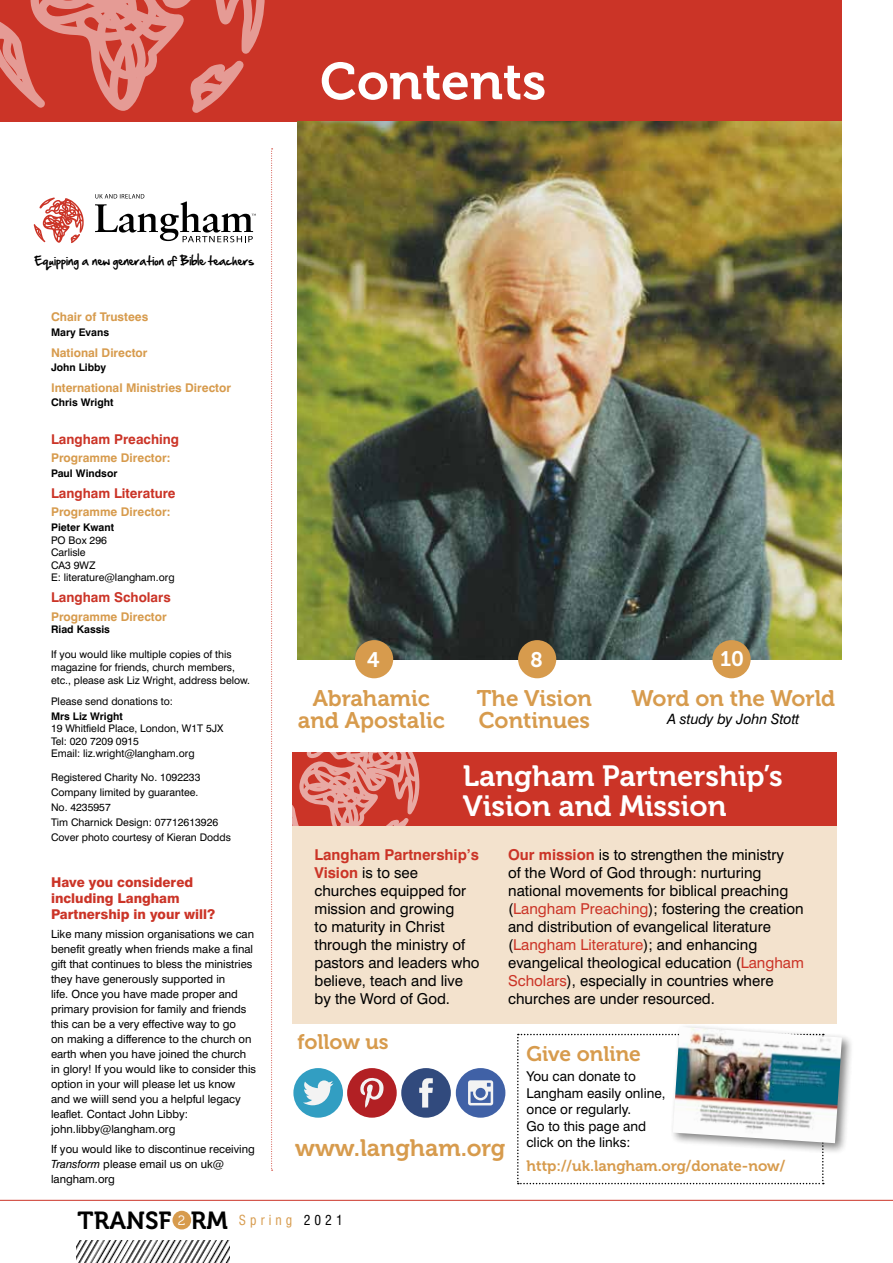
<style>
.page{position:relative;width:893px;height:1263px;background:#fff}
.page>*{position:absolute;margin:0;border:0;box-sizing:border-box;transform-origin:0 0}
.t1{font:51.75px "Museo 700";color:#fff}
.t2{font:29.1px/30px "Museo 700";color:#fff}
.t3{font:24.6px "Museo 700";color:#000}
.t4{font:23.7px "Museo 700";color:#d79b4d}
.t5{font:22.5px/22.5px "Museo 700";color:#d79b4d;text-align:center}
.t6{font:21px "Museo 700";color:#d79b4d}
.t7{font:21px "Museo 700";color:#fff}
.t8{font:15px/18px "Swiss 721 BT";color:#000}
.t9{font:15px "Museo 700";color:#d79b4d}
.t10{font:italic 14.25px "Swiss 721 BT";color:#000}
.t11{font:13.5px/16.5px "Swiss 721 BT";color:#000}
.t12{font:800 13.5px/16.2px "Swiss 721 BT";color:#cb3427}
.t13{font:700 13.5px "Swiss 721 BT";color:#cb3427}
.t14{font:700 12px "Swiss 721 BT";color:#d79b4d}
.t15{font:11.25px/15px "Swiss 721 BT";color:#000}
.t16{font:10.8px "Handof Sean";color:#000}
.t17{font:10.5px/12.6px "Swiss 721 BT";color:#000}
.t18{font:700 10.5px "Swiss 721 BT";color:#000}
.s1{font-style:italic}
.s2{font-weight:700;color:#cb3427}
.s3{color:#cb3427}
.s4{color:#fff}
</style>
<div class="page">
<div style="left:292px;top:752px;width:545px;height:87px;background:#cb3427"></div>
<div style="left:292px;top:827px;width:545px;height:197px;background:#f3e2cd"></div>
<img style="left:76px;top:1240px;width:154px;height:23px">
<div style="left:172px;top:1211px;width:19px;height:18px;background:#d79b4d;border-radius:50%"></div>
<svg style="left:34px;top:197px;width:50px;height:46px"></svg>
<svg style="left:95px;top:194px;width:161px;height:48px"></svg>
<div style="left:0;top:0;width:842px;height:122px;background:#cb3427"></div>
<img style="left:297px;top:122px;width:545px;height:537px">
<svg style="left:0;top:0;width:265px;height:113px"></svg>
<div style="left:401px;top:1068px;width:50px;height:50px;background:#314a7d;border-radius:50%"></div>
<svg style="left:271px;top:149px;width:162px;height:1022px"></svg>
<div style="left:456px;top:1068px;width:49px;height:50px;background:#4061a6;border-radius:50%"></div>
<svg style="left:468px;top:1080px;width:25px;height:25px"></svg>
<hr style="left:0;top:1200px;width:893px;height:1px;background:#cb3427">
<svg style="left:517px;top:1034px;width:307px;height:150px"></svg>
<div style="left:669px;top:1023px;width:185px;height:132px;background:#000;opacity:.5"></div>
<img style="left:673px;top:1027px;width:169px;height:116px">
<div style="left:355px;top:640px;width:38px;height:38px;background:#d79b4d;border-radius:50%"></div>
<div style="left:518px;top:640px;width:38px;height:38px;background:#d79b4d;border-radius:50%"></div>
<div style="left:712px;top:640px;width:39px;height:38px;background:#d79b4d;border-radius:50%"></div>
<h1 class="t1" style="left:320px;top:53px;width:228px">Contents</h1>
<p class="t16" style="left:35px;top:253px;width:221px">Equipping a new generation of Bible teachers</p>
<p class="t14" style="left:51px;top:310px;width:99px">Chair of Trustees</p>
<p class="t18" style="left:51px;top:326px;width:60px">Mary Evans</p>
<p class="t14" style="left:51px;top:345px;width:98px">National Director</p>
<p class="t18" style="left:51px;top:361px;width:57px">John Libby</p>
<p class="t14" style="left:51px;top:380px;width:181px">International Ministries Director</p>
<p class="t18" style="left:51px;top:396px;width:64px">Chris Wright</p>
<p class="t13" style="left:51px;top:431px;width:130px">Langham Preaching</p>
<p class="t14" style="left:51px;top:451px;width:121px">Programme Director:</p>
<p class="t18" style="left:51px;top:467px;width:68px">Paul Windsor</p>
<p class="t13" style="left:51px;top:485px;width:126px">Langham Literature</p>
<p class="t14" style="left:51px;top:505px;width:121px">Programme Director:</p>
<p class="t18" style="left:51px;top:521px;width:65px">Pieter Kwant</p>
<p class="t17" style="left:51px;top:533px;width:125px">PO Box 296<br>Carlisle<br>CA3 9WZ<br>E: literature@langham.org</p>
<p class="t13" style="left:51px;top:589px;width:121px">Langham Scholars</p>
<p class="t14" style="left:51px;top:609px;width:117px">Programme Director</p>
<p class="t18" style="left:51px;top:623px;width:61px">Riad Kassis</p>
<p class="t17" style="left:51px;top:648px;width:201px">If you would like multiple copies of this magazine for friends, church members, etc., please ask Liz Wright, address below.</p>
<p class="t17" style="left:51px;top:695px;width:123px">Please send donations to:</p>
<p class="t18" style="left:51px;top:709px;width:73px">Mrs Liz Wright</p>
<p class="t17" style="left:51px;top:722px;width:174px">19 Whitfield Place, London, W1T 5JX<br>Tel: 020 7209 0915<br>Email: liz.wright@langham.org</p>
<p class="t17" style="left:51px;top:769px;width:181px;line-height:15px">Registered Charity No. 1092233<br>Company limited by guarantee.<br>No. 4235957<br>Tim Charnick Design: 07712613926<br>Cover photo courtesy of Kieran Dodds</p>
<p class="t12" style="left:51px;top:874px;width:166px">Have you considered including Langham<br>Partnership in your will?</p>
<p class="t15" style="left:51px;top:927px;width:207px">Like many mission organisations we can benefit greatly when friends make a final gift that continues to bless the ministries they have generously supported in<br>life. Once you have made proper and primary provision for family and friends this can be a very effective way to go<br>on making a difference to the church on earth when you have joined the church in glory! If you would like to consider this option in your will please let us know and we wiill send you a helpful legacy leaflet. Contact John Libby: john.libby@langham.org</p>
<p class="t15" style="left:51px;top:1141px;width:205px">If you would like to discontinue receiving<br><span class="s1">Transform</span> please email us on uk@ langham.org</p>
<h3 class="t7" style="left:367px;top:647px;width:14px">4</h3>
<h3 class="t7" style="left:530px;top:648px;width:14px">8</h3>
<h3 class="t7" style="left:720px;top:647px;width:25px">10</h3>
<h3 class="t5" style="left:298px;top:687px;width:148px">Abrahamic and Apostalic</h3>
<h3 class="t5" style="left:477px;top:687px;width:116px;text-align:left">The Vision<br>Continues</h3>
<h3 class="t5" style="left:631px;top:687px;width:205px">Word on the World</h3>
<p class="t10" style="left:667px;top:710px;width:133px">A study by John Stott</p>
<h2 class="t2" style="left:463px;top:761px;width:322px">Langham Partnership’s<br>Vision and Mission</h2>
<h3 class="t8" style="left:314px;top:846px;width:167px"><span class="s2">Langham Partnership’s<br>Vision</span> is to see churches equipped for mission and growing<br>to maturity in Christ through the ministry of pastors and leaders who believe, teach and live by the Word of God.</h3>
<p class="t8" style="left:508px;top:846px;width:297px"><span class="s2">Our mission</span> is to strengthen the ministry<br>of the Word of God through: nurturing national movements for biblical preaching (<span class="s3">Langham Preaching</span>); fostering the creation and distribution of evangelical literature (<span class="s3">Langham Literature</span>); and enhancing evangelical theological education (<span class="s3">Langham Scholars</span>), especially in countries where churches are under resourced.</p>
<h3 class="t6" style="left:298px;top:1030px;width:93px">follow us</h3>
<h3 class="t4" style="left:295px;top:1135px;width:212px">www.langham.org</h3>
<h3 class="t6" style="left:526px;top:1042px;width:116px">Give online</h3>
<p class="t11" style="left:526px;top:1068px;width:140px">You can donate to<br>Langham easily online, once or regularly.<br>Go to this page and click on the links:</p>
<h3 class="t9" style="left:526px;top:1158px;width:260px">http://uk.langham.org/donate-now/</h3>
<h3 class="t3" style="left:78px;top:1207px;width:267px">TRANSF<span class="s4">O</span><sup>2</sup>RM <sup>Spring</sup> <sup>2021</sup></h3>
</div>
